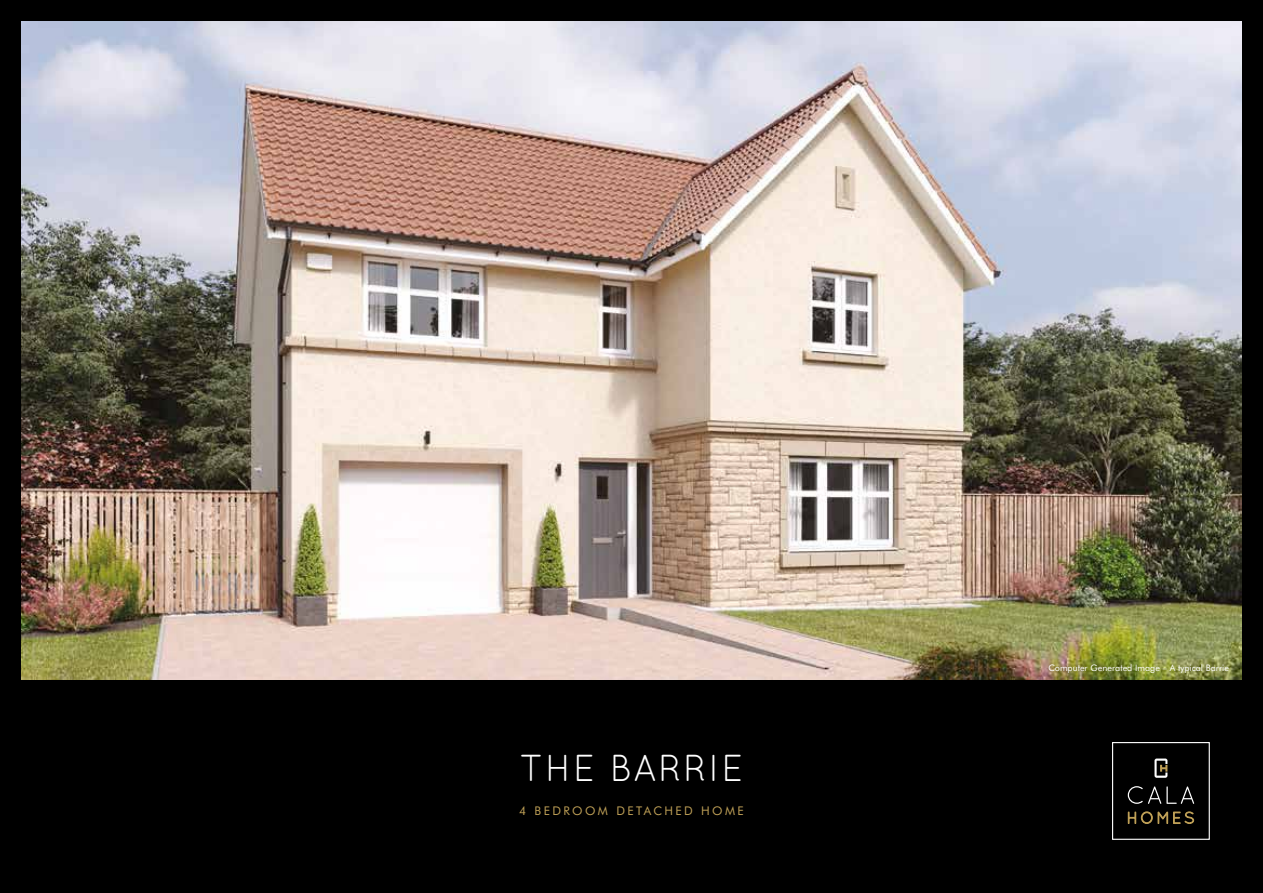
<style>
.page{position:relative;width:1263px;height:893px;background:#000}
.page>*{position:absolute;margin:0;border:0;box-sizing:border-box;transform-origin:0 0}
.t1{font:37.5px "Quicksand";letter-spacing:.04em;color:#fff}
.t2{font:12px "Futura BT";letter-spacing:.2em;color:#be9f56}
.t3{font:9px "Futura BT";color:#fff}
</style>
<div class="page">
<img style="left:21px;top:21px;width:1221px;height:659px">
<svg style="left:1154px;top:758px;width:13px;height:20px"></svg>
<svg style="left:1128px;top:786px;width:66px;height:18px"></svg>
<svg style="left:1128px;top:811px;width:66px;height:13px"></svg>
<div style="left:1112px;top:742px;width:98px;height:98px;border:1px solid #fff"></div>
<h1 class="t1" style="left:519px;top:746px;width:226px">THE BARRIE</h1>
<h2 class="t2" style="left:519px;top:803px;width:226px">4 BEDROOM DETACHED HOME</h2>
<p class="t3" style="left:1048px;top:662px;width:182px">Computer Generated Image – A typical Barrie</p>
</div>
